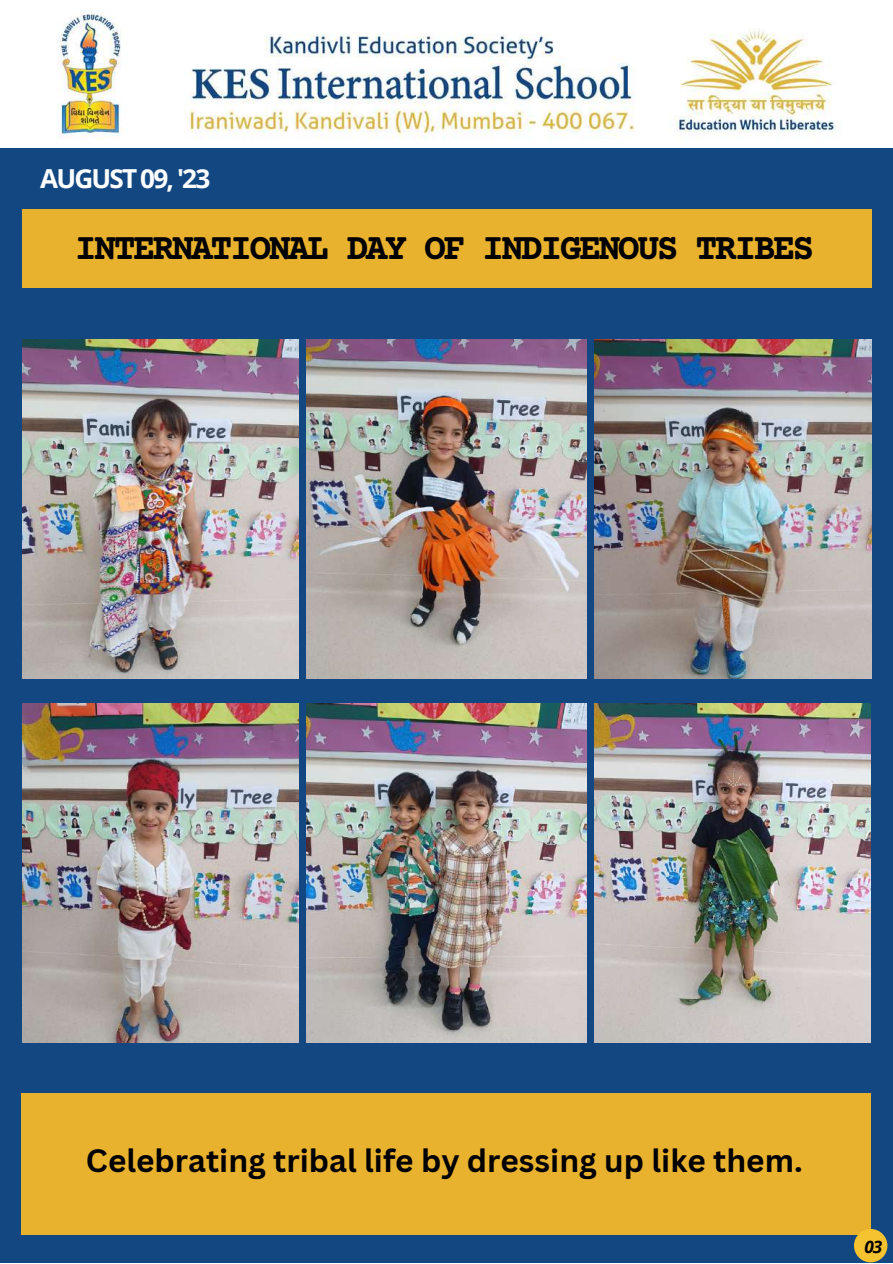
<style>
.page{position:relative;width:893px;height:1264px;background:#fff}
.page>*{position:absolute;margin:0;border:0;box-sizing:border-box;transform-origin:0 0}
.t1{font:700 36.75px "Courier Prime";letter-spacing:-.07em;color:#000}
.t2{font:700 31.5px "Canva Sans";color:#000}
.t3{font:700 26.25px "Open Sans";letter-spacing:-.07em;color:#fcfdfd}
.t4{font:italic 700 17.25px "Open Sans";color:#000}
</style>
<div class="page">
<div style="left:0;top:0;width:892px;height:1262px;background:#134781"></div>
<img style="left:22px;top:703px;width:277px;height:339px">
<div style="left:22px;top:1093px;width:849px;height:142px;background:#e8b22f"></div>
<img style="left:306px;top:703px;width:280px;height:339px">
<img style="left:594px;top:703px;width:276px;height:339px">
<img style="left:22px;top:339px;width:277px;height:339px">
<img style="left:307px;top:339px;width:279px;height:339px">
<img style="left:594px;top:339px;width:276px;height:339px">
<div style="left:22px;top:209px;width:849px;height:79px;background:#e8b22f"></div>
<div style="left:853px;top:1228px;width:34px;height:34px;background:#f5c32f;border-radius:50%"></div>
<img style="left:0;top:0;width:892px;height:147px">
<p class="t3" style="left:40px;top:160px;width:171px">AUGUST 09, '23</p>
<p class="t1" style="left:75px;top:231px;width:741px">INTERNATIONAL DAY OF INDIGENOUS TRIBES</p>
<p class="t2" style="left:86px;top:1138px;width:718px">Celebrating tribal life by dressing up like them.</p>
<p class="t4" style="left:864px;top:1234px;width:19px">03</p>
</div>
